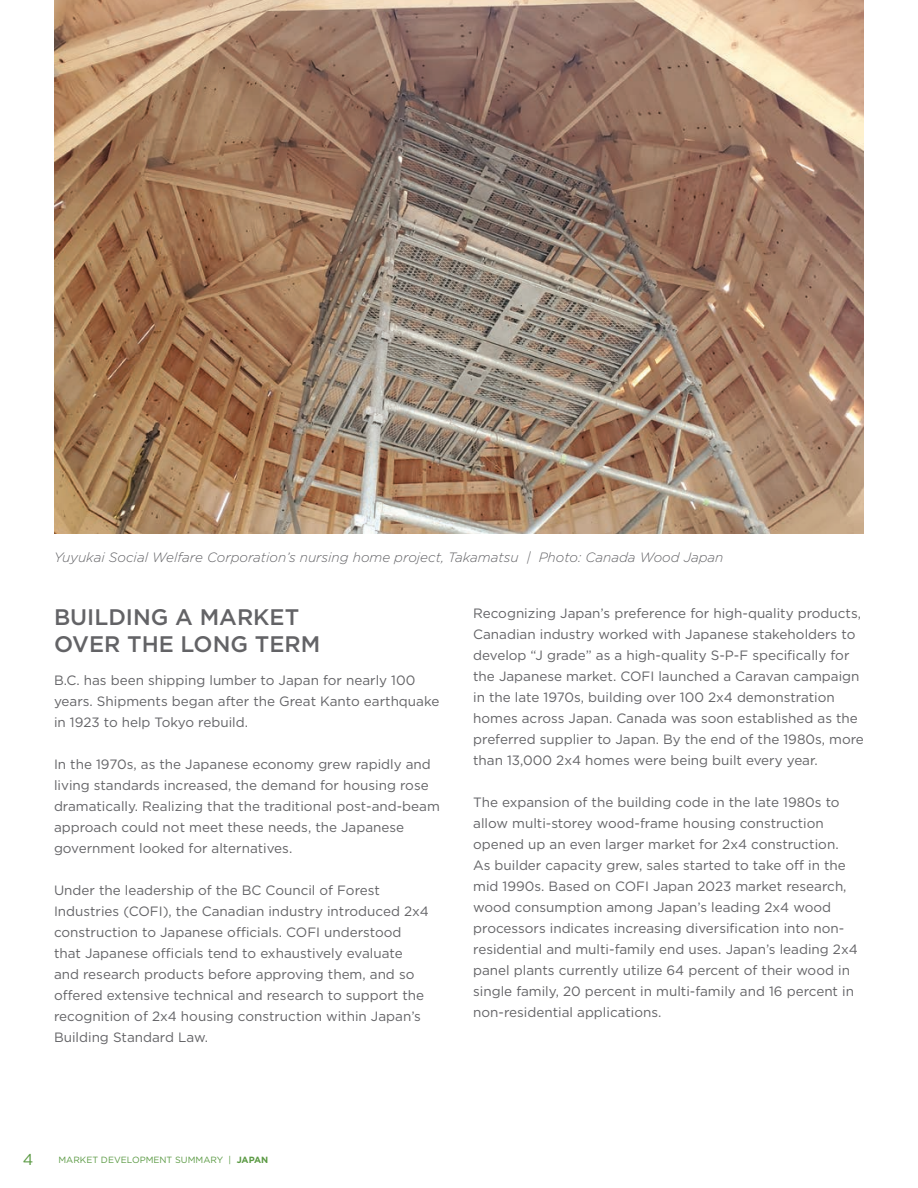
<style>
.page{position:relative;width:918px;height:1188px;background:#fff}
.page>*{position:absolute;margin:0;border:0;box-sizing:border-box;transform-origin:0 0}
.t1{font:500 22.5px/27px "Gotham";color:#636366}
.t2{font:15.75px "Gotham";color:#5b9a44}
.t3{font:13.5px/21px "Gotham";color:#636366}
.t4{font:italic 300 13.5px "Gotham";color:#636366}
.t5{font:9px "Gotham";color:#5b9a44}
.s1{font-weight:700}
</style>
<div class="page">
<img style="left:54px;top:0;width:810px;height:533px">
<p class="t4" style="left:54px;top:548px;width:671px">Yuyukai Social Welfare Corporation’s nursing home project, Takamatsu | Photo: Canada Wood Japan</p>
<h1 class="t1" style="left:54px;top:603px;width:268px">BUILDING A MARKET<br>OVER THE LONG TERM</h1>
<p class="t3" style="left:54px;top:670px;width:387px">B.C. has been shipping lumber to Japan for nearly 100 years. Shipments began after the Great Kanto earthquake in 1923 to help Tokyo rebuild.</p>
<p class="t3" style="left:54px;top:754px;width:387px">In the 1970s, as the Japanese economy grew rapidly and living standards increased, the demand for housing rose dramatically. Realizing that the traditional post-and-beam approach could not meet these needs, the Japanese government looked for alternatives.</p>
<p class="t3" style="left:54px;top:880px;width:376px">Under the leadership of the BC Council of Forest Industries (COFI), the Canadian industry introduced 2x4 construction to Japanese officials. COFI understood that Japanese officials tend to exhaustively evaluate and research products before approving them, and so offered extensive technical and research to support the recognition of 2x4 housing construction within Japan’s Building Standard Law.</p>
<p class="t3" style="left:473px;top:602px;width:392px">Recognizing Japan’s preference for high-quality products, Canadian industry worked with Japanese stakeholders to develop “J grade” as a high-quality S-P-F specifically for the Japanese market. COFI launched a Caravan campaign in the late 1970s, building over 100 2x4 demonstration homes across Japan. Canada was soon established as the preferred supplier to Japan. By the end of the 1980s, more than 13,000 2x4 homes were being built every year.</p>
<p class="t3" style="left:473px;top:791px;width:386px">The expansion of the building code in the late 1980s to allow multi-storey wood-frame housing construction opened up an even larger market for 2x4 construction.<br>As builder capacity grew, sales started to take off in the mid 1990s. Based on COFI Japan 2023 market research, wood consumption among Japan’s leading 2x4 wood processors indicates increasing diversification into non&shy;residential and multi-family end uses. Japan’s leading 2x4 panel plants currently utilize 64 percent of their wood in single family, 20 percent in multi-family and 16 percent in non-residential applications.</p>
<p class="t2" style="left:23px;top:1150px;width:12px">4</p>
<p class="t5" style="left:58px;top:1154px;width:211px">MARKET DEVELOPMENT SUMMARY | <span class="s1">JAPAN</span></p>
</div>
